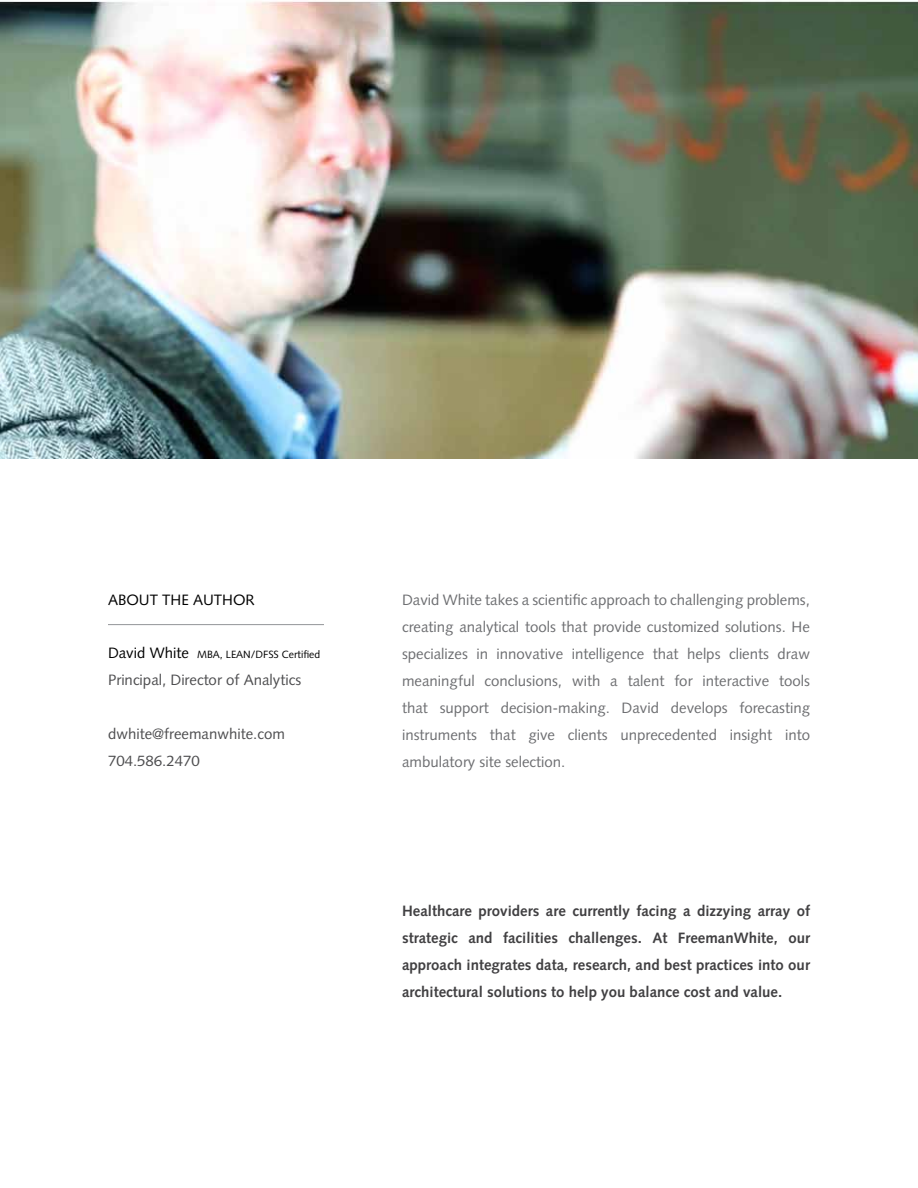
<style>
.page{position:relative;width:918px;height:1188px;background:#fff}
.page>*{position:absolute;margin:0;border:0;box-sizing:border-box;transform-origin:0 0}
.t1{font:15px/27px "Syntax";color:#6d6e71;text-align:justify}
.t2{font:700 15px/27px "Syntax";color:#414042;text-align:justify}
.t3{font:15px/27px "Syntax";color:#4d4d4f}
.t4{font:15px "Syntax";color:#000}
.t5{font:10.5px "Syntax";color:#000}
.s1{font-size:15px}
</style>
<div class="page">
<hr style="left:108px;top:624px;width:216px;height:1px;background:#939598">
<img style="left:0;top:0;width:918px;height:459px">
<p class="t4" style="left:108px;top:591px;width:148px">ABOUT THE AUTHOR</p>
<p class="t5" style="left:108px;top:649px;width:214px"><span class="s1">David White</span> MBA, LEAN/DFSS Certified</p>
<p class="t3" style="left:108px;top:667px;width:195px">Principal, Director of Analytics</p>
<p class="t3" style="left:108px;top:721px;width:178px">dwhite@freemanwhite.com<br>704.586.2470</p>
<p class="t1" style="left:402px;top:587px;width:409px">David White takes a scientific approach to challenging problems, creating analytical tools that provide customized solutions. He specializes in innovative intelligence that helps clients draw meaningful conclusions, with a talent for interactive tools that support decision-making. David develops forecasting instruments that give clients unprecedented insight into ambulatory site selection.</p>
<p class="t2" style="left:402px;top:897px;width:409px">Healthcare providers are currently facing a dizzying array of strategic and facilities challenges. At FreemanWhite, our approach integrates data, research, and best practices into our architectural solutions to help you balance cost and value.</p>
</div>
